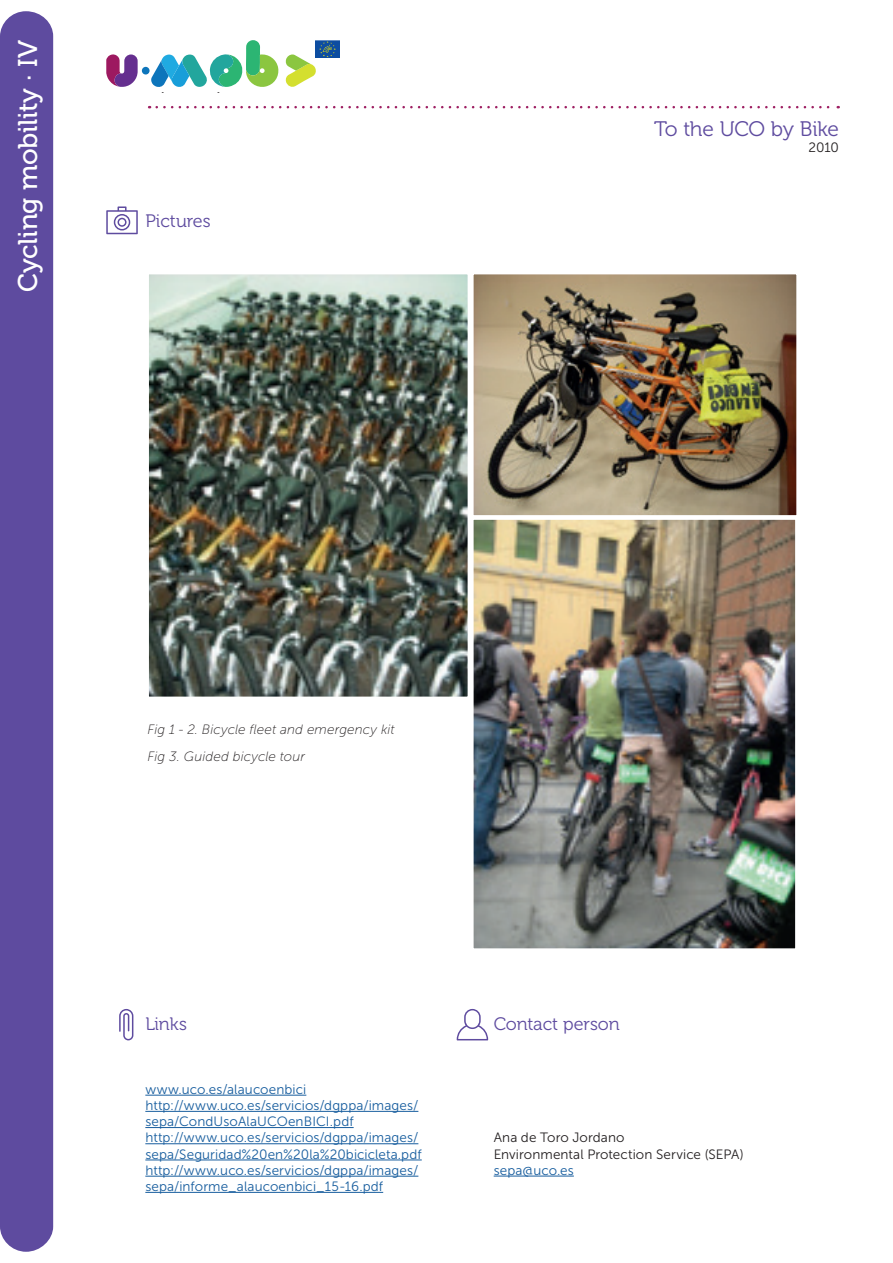
<style>
.page{position:relative;width:893px;height:1263px;background:#fff}
.page>*{position:absolute;margin:0;border:0;box-sizing:border-box;transform-origin:0 0}
.t1{font:27px "Museo 500";letter-spacing:-.01em;color:#fff}
.t2{font:21px "Museo 300";letter-spacing:-.02em;color:#5e4b9f}
.t3{font:18px "Museo 300";letter-spacing:-.01em;color:#5e4b9f}
.t4{font:13.5px/16.2px "Museo Sans 300";letter-spacing:.01em;color:#175d9e}
.t5{font:13.5px/16.2px "Museo Sans 300";letter-spacing:.005em;color:#231f20}
.t6{font:italic 13.5px/27.2px "Museo Sans 100";letter-spacing:.01em;color:#231f20}
</style>
<div class="page">
<div style="left:0;top:11px;width:53px;height:1241px;background:#5e4b9f;border-radius:26px"></div>
<svg style="left:106px;top:54px;width:32px;height:33px"></svg>
<div style="left:142px;top:67px;width:8px;height:8px;background:#0d75bb;border-radius:50%"></div>
<img style="left:316px;top:40px;width:24px;height:18px">
<svg style="left:151px;top:40px;width:165px;height:53px"></svg>
<svg style="left:157px;top:106px;width:682px;height:2px"></svg>
<hr style="left:145px;top:1095px;width:161px;height:1px;background:#175d9e">
<hr style="left:145px;top:1111px;width:273px;height:1px;background:#175d9e">
<hr style="left:145px;top:1127px;width:209px;height:1px;background:#175d9e">
<hr style="left:145px;top:1143px;width:273px;height:1px;background:#175d9e">
<hr style="left:145px;top:1159px;width:277px;height:1px;background:#175d9e">
<hr style="left:145px;top:1176px;width:273px;height:1px;background:#175d9e">
<hr style="left:145px;top:1192px;width:238px;height:1px;background:#175d9e">
<hr style="left:494px;top:1176px;width:80px;height:1px;background:#175d9e">
<svg style="left:106px;top:206px;width:32px;height:28px"></svg>
<svg style="left:119px;top:1009px;width:14px;height:31px"></svg>
<svg style="left:457px;top:1009px;width:31px;height:31px"></svg>
<img style="left:149px;top:275px;width:318px;height:421px">
<div style="left:144px;top:270px;width:328px;height:431px;border:4px solid #fff"></div>
<img style="left:474px;top:275px;width:322px;height:240px">
<div style="left:469px;top:270px;width:332px;height:250px;border:4px solid #fff"></div>
<img style="left:474px;top:520px;width:321px;height:428px">
<div style="left:469px;top:515px;width:331px;height:438px;border:4px solid #fff"></div>
<h1 class="t1" style="left:13px;top:292px;width:253px;rotate:-90deg">Cycling mobility · IV</h1>
<h3 class="t3" style="left:145px;top:211px;width:67px">Pictures</h3>
<h2 class="t2" style="left:654px;top:117px;width:186px">To the UCO by Bike</h2>
<p class="t5" style="left:808px;top:139px;width:32px">2010</p>
<p class="t6" style="left:148px;top:716px;width:249px">Fig 1 - 2. Bicycle fleet and emergency kit<br>Fig 3. Guided bicycle tour</p>
<h3 class="t3" style="left:145px;top:1014px;width:43px">Links</h3>
<h3 class="t3" style="left:494px;top:1014px;width:128px">Contact person</h3>
<p class="t4" style="left:145px;top:1081px;width:278px">www.uco.es/alaucoenbici http://www.uco.es/servicios/dgppa/images/ sepa/CondUsoAlaUCOenBICI.pdf http://www.uco.es/servicios/dgppa/images/ sepa/Seguridad%20en%20la%20bicicleta.pdf http://www.uco.es/servicios/dgppa/images/ sepa/informe_alaucoenbici_15-16.pdf</p>
<p class="t5" style="left:494px;top:1130px;width:252px">Ana de Toro Jordano<br>Environmental Protection Service (SEPA)</p>
<p class="t4" style="left:494px;top:1162px;width:82px">sepa@uco.es</p>
</div>
